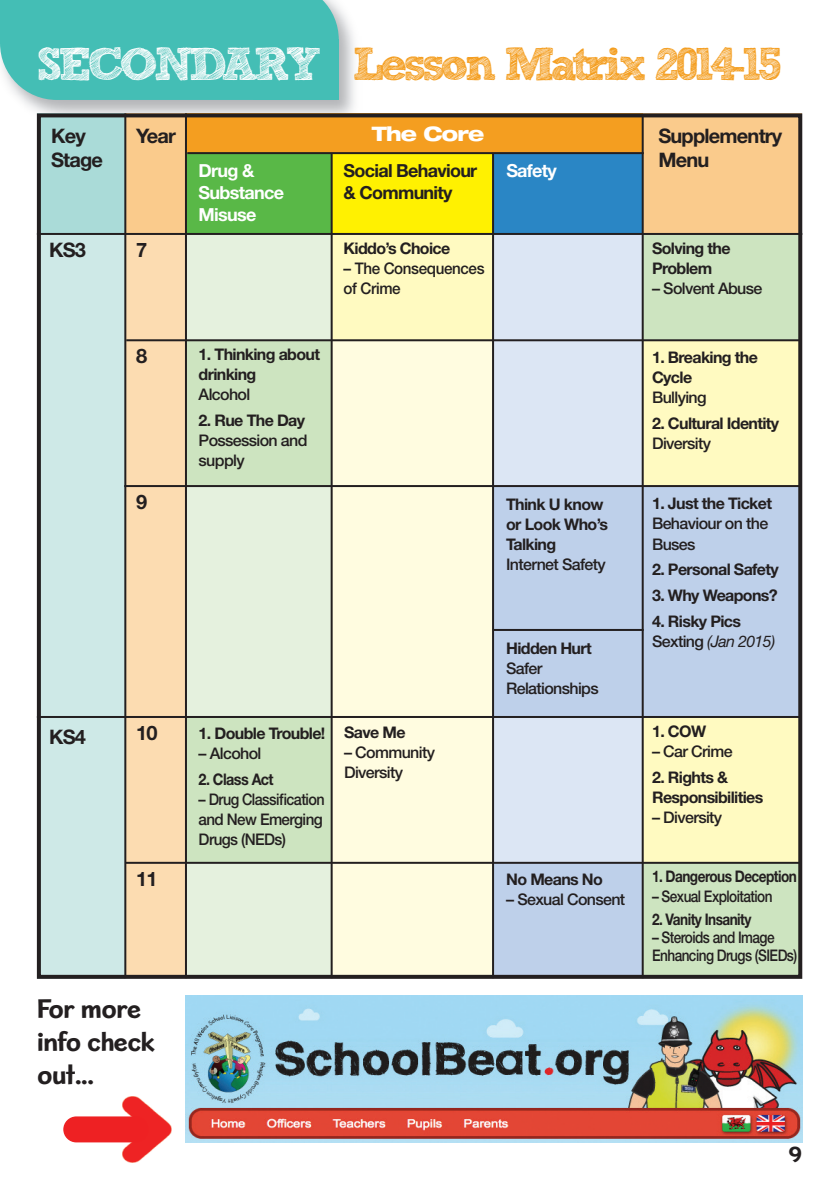
<style>
.page{position:relative;width:840px;height:1191px;background:#fff}
.page>*{position:absolute;margin:0;border:0;box-sizing:border-box;transform-origin:0 0}
.t1{font:46px "Sketch Rockwell";letter-spacing:-.09em;color:#f49e20}
.t2{font:700 27.6px/33.2px "Sweater School Rg";letter-spacing:-.04em;color:#231f20}
.t3{font:700 24px "Sweater School Rg";color:#231f20}
.t4{font:700 20px/24px "Helvetica Neue LT Std";letter-spacing:-.04em;color:#231f20}
.t5{font:800 expanded 20px "Helvetica Neue LT Std";letter-spacing:-.04em;color:#fff}
.t6{font:700 18px/21.6px "Helvetica Neue LT Std";letter-spacing:-.04em;color:#fff}
.t7{font:700 18px/21.6px "Helvetica Neue LT Std";letter-spacing:-.04em;color:#231f20}
.t8{font:700 16px/20px "Helvetica Neue LT Std";letter-spacing:-.04em;color:#231f20}
.t9{font:500 16px/20px "Helvetica Neue LT Std";letter-spacing:-.04em;color:#231f20}
.t10{font:500 16px/18px "Helvetica Neue LT Std";letter-spacing:-.04em;color:#231f20;scale:.85 1}
.t11{font:500 16px/20px "Helvetica Neue LT Std";letter-spacing:-.04em;color:#231f20;text-align:justify;scale:.9 1}
.t12{font:700 16px "Helvetica Neue LT Std";letter-spacing:-.04em;color:#231f20;scale:.85 1}
.t13{font:500 16px/20px "Helvetica Neue LT Std";letter-spacing:-.04em;color:#231f20;scale:.95 1}
.t14{font:700 16px "Helvetica Neue LT Std";letter-spacing:-.04em;color:#231f20;scale:.9 1}
.s1{color:#fff}
.s2{font-weight:500}
.s3{font-weight:400;font-style:italic}
</style>
<div class="page">
<img style="left:22px;top:6px;width:332px;height:120px">
<div style="left:0;top:0;width:338px;height:100px;background:#44beb5"></div>
<div style="left:253px;top:40px;width:85px;height:60px;background:#44beb5"></div>
<div style="left:0;top:0;width:75px;height:43px;background:#44beb5"></div>
<div style="left:642px;top:717px;width:159px;height:261px;background:#fffac1"></div>
<div style="left:642px;top:863px;width:159px;height:115px;background:#cde4c0"></div>
<div style="left:642px;top:486px;width:159px;height:231px;background:#bed0ea"></div>
<div style="left:642px;top:339px;width:159px;height:146px;background:#fffac1"></div>
<div style="left:642px;top:234px;width:159px;height:105px;background:#cde4c0"></div>
<div style="left:186px;top:234px;width:145px;height:744px;background:#e5f1de"></div>
<div style="left:185px;top:717px;width:146px;height:145px;background:#cde4c0"></div>
<div style="left:186px;top:340px;width:146px;height:145px;background:#cde4c0"></div>
<div style="left:331px;top:234px;width:161px;height:744px;background:#fffce0"></div>
<div style="left:331px;top:234px;width:161px;height:106px;background:#fffac1"></div>
<div style="left:492px;top:234px;width:150px;height:744px;background:#dce6f4"></div>
<div style="left:492px;top:862px;width:150px;height:116px;background:#bed0ea"></div>
<div style="left:492px;top:488px;width:150px;height:228px;background:#bed0ea"></div>
<div style="left:125px;top:232px;width:61px;height:746px;background:#fcdcb1"></div>
<div style="left:37px;top:227px;width:88px;height:751px;background:#cee9e7"></div>
<div style="left:642px;top:113px;width:159px;height:121px;background:#facb8c"></div>
<div style="left:37px;top:113px;width:88px;height:121px;background:#aadbd8"></div>
<div style="left:125px;top:113px;width:60px;height:121px;background:#facb8c"></div>
<div style="left:185px;top:153px;width:146px;height:81px;background:#59b847"></div>
<div style="left:331px;top:153px;width:162px;height:81px;background:#fff101"></div>
<div style="left:493px;top:153px;width:149px;height:81px;background:#2a86c5"></div>
<div style="left:185px;top:113px;width:457px;height:40px;background:#f49e20"></div>
<hr style="left:124px;top:113px;width:2px;height:865px;background:#231f20">
<hr style="left:187px;top:152px;width:456px;height:2px;background:#231f20">
<hr style="left:185px;top:113px;width:2px;height:865px;background:#231f20">
<hr style="left:330px;top:153px;width:2px;height:825px;background:#231f20">
<hr style="left:492px;top:153px;width:2px;height:825px;background:#231f20">
<hr style="left:641px;top:116px;width:2px;height:862px;background:#231f20">
<hr style="left:37px;top:233px;width:764px;height:2px;background:#231f20">
<hr style="left:492px;top:629px;width:151px;height:2px;background:#231f20">
<hr style="left:126px;top:862px;width:673px;height:2px;background:#231f20">
<hr style="left:37px;top:716px;width:763px;height:2px;background:#231f20">
<hr style="left:124px;top:485px;width:675px;height:2px;background:#231f20">
<hr style="left:126px;top:339px;width:674px;height:2px;background:#231f20">
<img style="left:186px;top:995px;width:615px;height:147px">
<img style="left:123px;top:1096px;width:49px;height:66px">
<div style="left:63px;top:1116px;width:85px;height:26px;background:#ee2123;border-radius:13px"></div>
<div style="left:37px;top:113px;width:764px;height:865px;border:4px solid #231f20"></div>
<h1 class="t1" style="left:37px;top:45px;width:746px"><span class="s1">SECONDARY</span> Lesson Matrix 2014-15</h1>
<p class="t5" style="left:371px;top:126px;width:114px">The Core</p>
<p class="t4" style="left:51px;top:125px;width:54px">Key<br>Stage</p>
<p class="t4" style="left:136px;top:125px;width:41px">Year</p>
<p class="t4" style="left:658px;top:125px;width:125px">Supplementry<br>Menu</p>
<p class="t6" style="left:198px;top:162px;width:87px">Drug &amp;<br>Substance<br>Misuse</p>
<p class="t7" style="left:343px;top:162px;width:135px">Social Behaviour &amp; Community</p>
<p class="t6" style="left:506px;top:162px;width:52px">Safety</p>
<p class="t4" style="left:49px;top:239px;width:38px">KS3</p>
<p class="t4" style="left:136px;top:239px;width:13px">7</p>
<p class="t8" style="left:343px;top:239px;width:108px">Kiddo’s Choice</p>
<p class="t13" style="left:343px;top:260px;width:150px">– The Consequences of Crime</p>
<p class="t8" style="left:651px;top:239px;width:80px">Solving the<br>Problem</p>
<p class="t9" style="left:651px;top:280px;width:112px">– Solvent Abuse</p>
<p class="t4" style="left:136px;top:346px;width:13px">8</p>
<p class="t8" style="left:198px;top:346px;width:123px">1. Thinking about drinking</p>
<p class="t9" style="left:198px;top:386px;width:53px">Alcohol</p>
<p class="t8" style="left:198px;top:411px;width:108px">2. Rue The Day</p>
<p class="t9" style="left:198px;top:431px;width:110px">Possession and supply</p>
<p class="t8" style="left:651px;top:349px;width:107px">1. Breaking the<br>Cycle</p>
<p class="t9" style="left:651px;top:389px;width:56px">Bullying</p>
<p class="t8" style="left:651px;top:414px;width:129px">2. Cultural Identity</p>
<p class="t9" style="left:651px;top:434px;width:60px">Diversity</p>
<p class="t4" style="left:136px;top:491px;width:13px">9</p>
<p class="t8" style="left:506px;top:496px;width:103px">Think U know or Look Who’s<br>Talking</p>
<p class="t9" style="left:506px;top:556px;width:101px">Internet Safety</p>
<p class="t8" style="left:506px;top:640px;width:87px">Hidden Hurt</p>
<p class="t9" style="left:506px;top:660px;width:94px">Safer<br>Relationships</p>
<p class="t8" style="left:651px;top:495px;width:121px">1. Just the Ticket</p>
<p class="t9" style="left:651px;top:515px;width:118px">Behaviour on the<br>Buses</p>
<p class="t8" style="left:651px;top:561px;width:128px">2. Personal Safety</p>
<p class="t8" style="left:651px;top:586px;width:127px">3. Why Weapons?</p>
<p class="t8" style="left:651px;top:612px;width:125px">4. Risky Pics<br><span class="s2">Sexting</span> <span class="s3">(Jan 2015)</span></p>
<p class="t4" style="left:49px;top:727px;width:38px">KS4</p>
<p class="t4" style="left:136px;top:723px;width:23px">10</p>
<p class="t8" style="left:198px;top:725px;width:128px">1. Double Trouble!</p>
<p class="t9" style="left:198px;top:745px;width:64px">– Alcohol</p>
<p class="t14" style="left:198px;top:773px;width:85px">2. Class Act</p>
<p class="t11" style="left:198px;top:791px;width:141px">– Drug Classification and New Emerging Drugs (NEDs)</p>
<p class="t8" style="left:344px;top:724px;width:63px">Save Me</p>
<p class="t9" style="left:344px;top:744px;width:92px">– Community<br>Diversity</p>
<p class="t8" style="left:651px;top:723px;width:55px">1. COW</p>
<p class="t9" style="left:651px;top:743px;width:82px">– Car Crime</p>
<p class="t8" style="left:651px;top:769px;width:113px">2. Rights &amp;<br>Responsibilities</p>
<p class="t9" style="left:651px;top:809px;width:72px">– Diversity</p>
<p class="t4" style="left:136px;top:868px;width:23px">11</p>
<p class="t8" style="left:506px;top:870px;width:98px">No Means No</p>
<p class="t9" style="left:506px;top:890px;width:121px">– Sexual Consent</p>
<p class="t12" style="left:651px;top:870px;width:172px">1. Dangerous Deception</p>
<p class="t10" style="left:651px;top:888px;width:143px">– Sexual Exploitation</p>
<p class="t12" style="left:651px;top:913px;width:118px">2. Vanity Insanity</p>
<p class="t10" style="left:651px;top:930px;width:172px">– Steroids and Image<br>Enhancing Drugs (SIEDs)</p>
<h2 class="t2" style="left:37px;top:994px;width:120px">For more info check out...</h2>
<h3 class="t3" style="left:788px;top:1146px;width:15px">9</h3>
</div>
